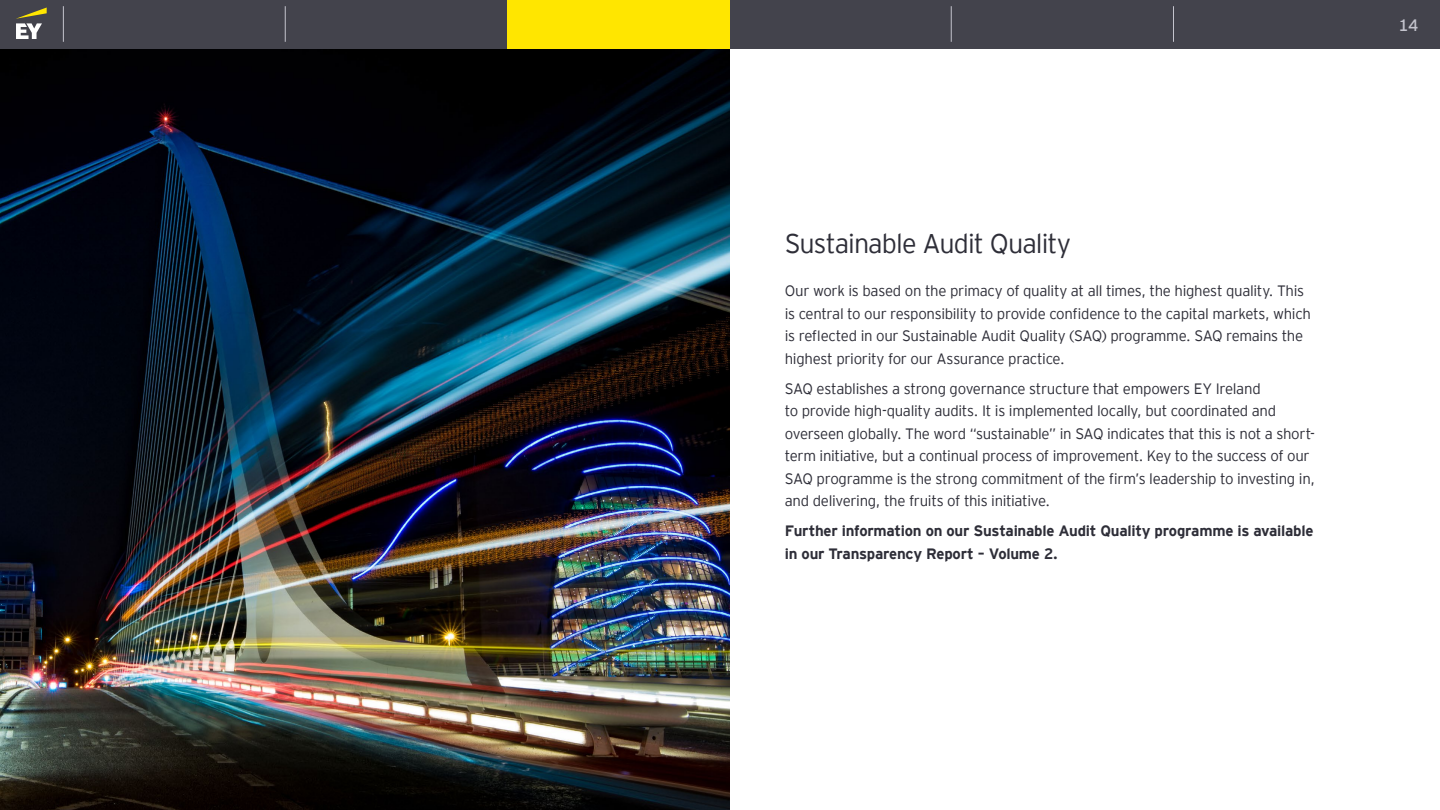
<style>
.page{position:relative;width:1440px;height:810px;background:#fff}
.page>*{position:absolute;margin:0;border:0;box-sizing:border-box;transform-origin:0 0}
.t1{font:300 27px "EY Interstate";letter-spacing:-.035em;color:#2e2e38}
.t2{font:16.5px "EY Interstate";color:#c4c4cd}
.t3{font:300 15px/22.5px "EY Interstate";letter-spacing:-.025em;color:#2e2e38}
.t4{font:700 15px/22.5px "EY Interstate";letter-spacing:-.015em;color:#2e2e38}
</style>
<div class="page">
<img style="left:0;top:49px;width:729px;height:761px">
<div style="left:0;top:0;width:1440px;height:49px;background:#43434c"></div>
<svg style="left:16px;top:8px;width:31px;height:31px"></svg>
<hr style="left:285px;top:6px;width:1px;height:36px;background:#c4c4cd">
<hr style="left:729px;top:6px;width:1px;height:36px;background:#c4c4cd">
<hr style="left:951px;top:6px;width:1px;height:36px;background:#c4c4cd">
<hr style="left:63px;top:6px;width:1px;height:36px;background:#c4c4cd">
<hr style="left:1173px;top:6px;width:1px;height:36px;background:#c4c4cd">
<div style="left:507px;top:0;width:222px;height:49px;background:#ffe600"></div>
<h1 class="t1" style="left:785px;top:224px;width:288px">Sustainable Audit Quality</h1>
<p class="t3" style="left:785px;top:279px;width:528px">Our work is based on the primacy of quality at all times, the highest quality. This is central to our responsibility to provide confidence to the capital markets, which is reflected in our Sustainable Audit Quality (SAQ) programme. SAQ remains the highest priority for our Assurance practice.</p>
<p class="t3" style="left:785px;top:376px;width:532px">SAQ establishes a strong governance structure that empowers EY Ireland<br>to provide high-quality audits. It is implemented locally, but coordinated and overseen globally. The word “sustainable” in SAQ indicates that this is not a short&shy;term initiative, but a continual process of improvement. Key to the success of our SAQ programme is the strong commitment of the firm’s leadership to investing in, and delivering, the fruits of this initiative.</p>
<p class="t4" style="left:785px;top:519px;width:530px">Further information on our Sustainable Audit Quality programme is available in our Transparency Report – Volume 2.</p>
<p class="t2" style="left:1399px;top:13px;width:21px">14</p>
</div>
